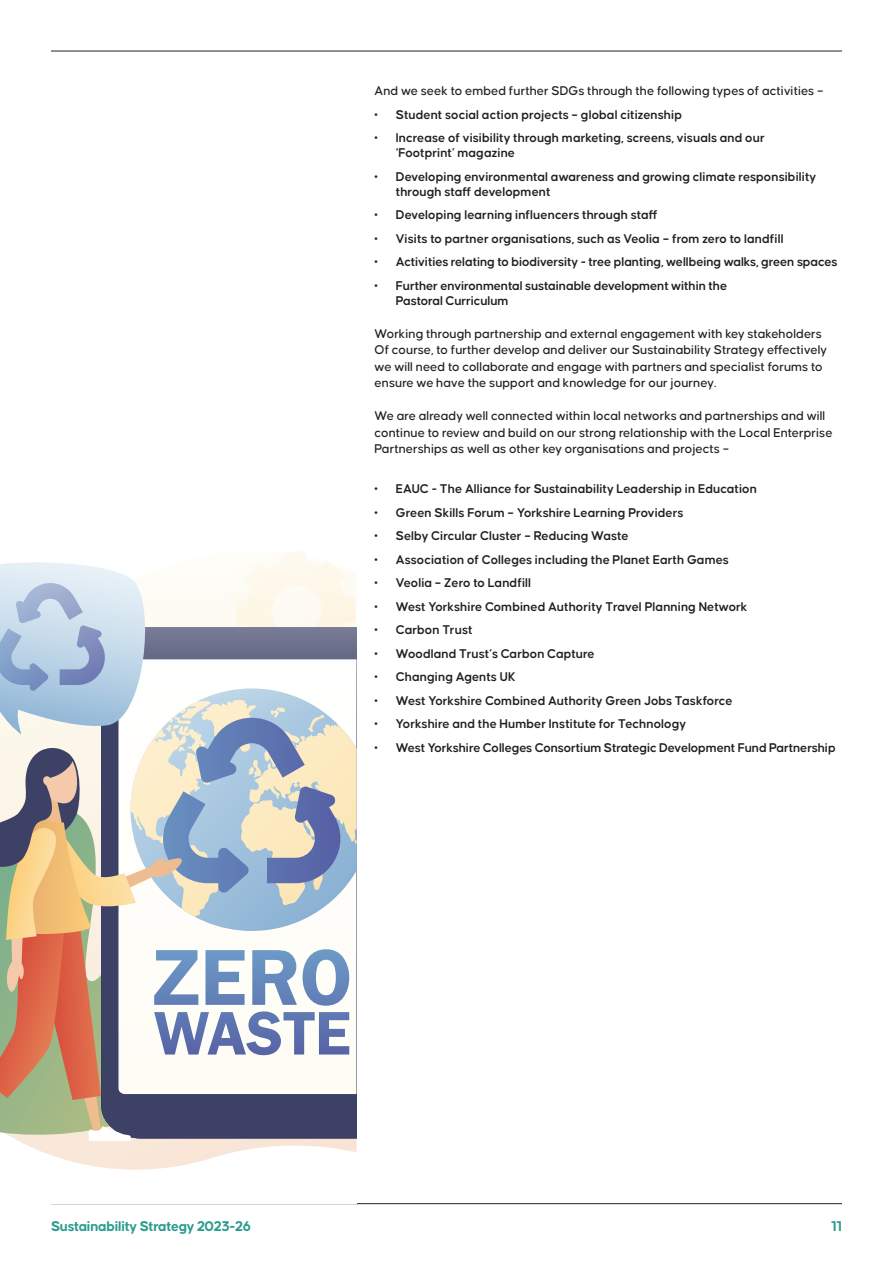
<style>
.page{position:relative;width:893px;height:1263px;background:#fff}
.page>*{position:absolute;margin:0;border:0;box-sizing:border-box;transform-origin:0 0}
.t1{font:700 15px "Causten Round";letter-spacing:-.02em;color:#2b9c8f}
.t2{font:600 13.5px/15px "Causten Round";color:#231f20}
.t3{font:500 13.5px/16.5px "Causten Round";color:#231f20}
</style>
<div class="page">
<hr style="left:51px;top:51px;width:791px;height:1px;background:#231f20">
<hr style="left:51px;top:1203px;width:791px;height:1px;background:#231f20">
<svg style="left:19px;top:1141px;width:338px;height:29px"></svg>
<svg style="left:0;top:551px;width:357px;height:590px"></svg>
<p class="t3" style="left:375px;top:82px;width:451px">And we seek to embed further SDGs through the following types of activities –</p>
<p class="t2" style="left:375px;top:107px;width:309px">• Student social action projects – global citizenship</p>
<p class="t2" style="left:396px;top:130px;width:370px;text-indent:-21px">• Increase of visibility through marketing, screens, visuals and our ‘Footprint’ magazine</p>
<p class="t2" style="left:396px;top:169px;width:422px;text-indent:-21px">• Developing environmental awareness and growing climate responsibility through staff development</p>
<p class="t2" style="left:375px;top:207px;width:285px">• Developing learning influencers through staff</p>
<p class="t2" style="left:375px;top:231px;width:411px">• Visits to partner organisations, such as Veolia – from zero to landfill</p>
<p class="t2" style="left:375px;top:254px;width:464px">• Activities relating to biodiversity - tree planting, wellbeing walks, green spaces</p>
<p class="t2" style="left:396px;top:278px;width:333px;text-indent:-21px">• Further environmental sustainable development within the<br>Pastoral Curriculum</p>
<p class="t3" style="left:375px;top:325px;width:454px">Working through partnership and external engagement with key stakeholders Of course, to further develop and deliver our Sustainability Strategy effectively we will need to collaborate and engage with partners and specialist forums to ensure we have the support and knowledge for our journey.</p>
<p class="t3" style="left:375px;top:407px;width:460px">We are already well connected within local networks and partnerships and will continue to review and build on our strong relationship with the Local Enterprise<br>Partnerships as well as other key organisations and projects –</p>
<p class="t2" style="left:375px;top:481px;width:384px">• EAUC - The Alliance for Sustainability Leadership in Education</p>
<p class="t2" style="left:375px;top:505px;width:310px">• Green Skills Forum – Yorkshire Learning Providers</p>
<p class="t2" style="left:375px;top:528px;width:256px">• Selby Circular Cluster – Reducing Waste</p>
<p class="t2" style="left:375px;top:552px;width:356px">• Association of Colleges including the Planet Earth Games</p>
<p class="t2" style="left:375px;top:575px;width:158px">• Veolia – Zero to Landfill</p>
<p class="t2" style="left:375px;top:599px;width:375px">• West Yorkshire Combined Authority Travel Planning Network</p>
<p class="t2" style="left:375px;top:622px;width:99px">• Carbon Trust</p>
<p class="t2" style="left:375px;top:646px;width:222px">• Woodland Trust’s Carbon Capture</p>
<p class="t2" style="left:375px;top:669px;width:142px">• Changing Agents UK</p>
<p class="t2" style="left:375px;top:693px;width:359px">• West Yorkshire Combined Authority Green Jobs Taskforce</p>
<p class="t2" style="left:375px;top:716px;width:313px">• Yorkshire and the Humber Institute for Technology</p>
<p class="t2" style="left:375px;top:740px;width:463px">• West Yorkshire Colleges Consortium Strategic Development Fund Partnership</p>
<p class="t1" style="left:51px;top:1217px;width:202px">Sustainability Strategy 2023-26</p>
<p class="t1" style="left:831px;top:1217px;width:12px">11</p>
</div>
